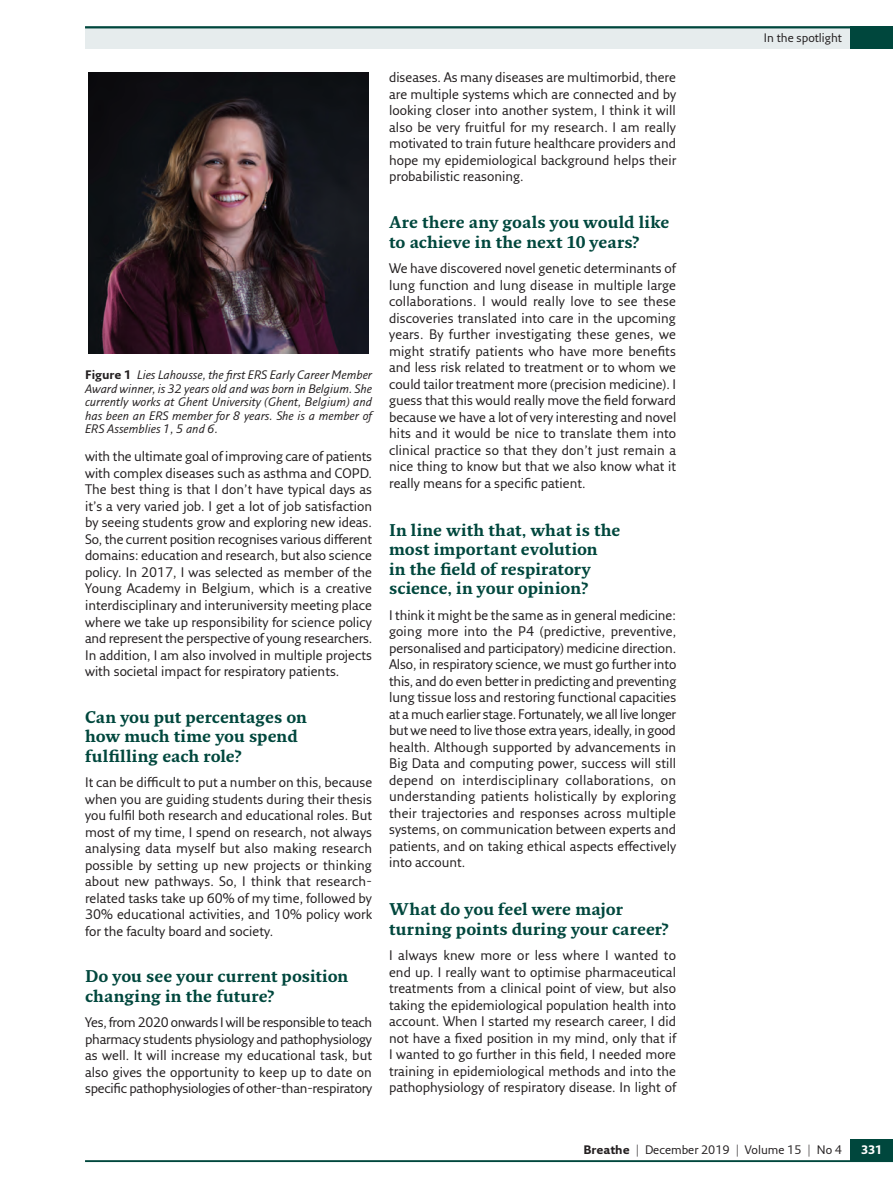
<style>
.page{position:relative;width:893px;height:1191px;background:#fff}
.page>*{position:absolute;margin:0;border:0;box-sizing:border-box;transform-origin:0 0}
.t1{font:700 16.5px/19.5px "Fresco Std";letter-spacing:-.005em;color:#00473d}
.t2{font:13.5px/16.5px "Fresco Sans Pro";color:#231f20;text-align:justify}
.t3{font:italic 12px/13.5px "Fresco Sans Pro";color:#231f20;text-align:justify}
.t4{font:12px "Fresco Sans Pro";color:#231f20}
.t5{font:700 12px "Fresco Sans Pro";color:#fff}
.s1{font-weight:700;font-style:normal}
.s2{font-weight:700}
</style>
<div class="page">
<hr style="left:85px;top:1160px;width:808px;height:2px;background:#00473d">
<div style="left:850px;top:1138px;width:43px;height:23px;background:#00473d"></div>
<div style="left:85px;top:26px;width:808px;height:23px;background:#e6eced"></div>
<hr style="left:85px;top:26px;width:808px;height:2px;background:#00473d">
<div style="left:850px;top:26px;width:43px;height:23px;background:#00473d"></div>
<img style="left:88px;top:72px;width:281px;height:281px">
<p class="t3" style="left:85px;top:368px;width:289px"><span class="s1">Figure 1</span> Lies Lahousse, the first ERS Early Career Member Award winner, is 32 years old and was born in Belgium. She currently works at Ghent University (Ghent, Belgium) and has been an ERS member for 8 years. She is a member of ERS Assemblies 1, 5 and 6.</p>
<p class="t2" style="left:85px;top:448px;width:289px">with the ultimate goal of improving care of patients with complex diseases such as asthma and COPD.<br>The best thing is that I don’t have typical days as it’s a very varied job. I get a lot of job satisfaction by seeing students grow and exploring new ideas.<br>So, the current position recognises various different domains: education and research, but also science policy. In 2017, I was selected as member of the Young Academy in Belgium, which is a creative interdisciplinary and interuniversity meeting place where we take up responsibility for science policy and represent the perspective of young researchers.<br>In addition, I am also involved in multiple projects with societal impact for respiratory patients.</p>
<p class="t1" style="left:85px;top:706px;width:224px">Can you put percentages on how much time you spend fulfilling each role?</p>
<p class="t2" style="left:85px;top:773px;width:289px">It can be difficult to put a number on this, because when you are guiding students during their thesis you fulfil both research and educational roles. But most of my time, I spend on research, not always analysing data myself but also making research possible by setting up new projects or thinking about new pathways. So, I think that research&shy;related tasks take up 60% of my time, followed by 30% educational activities, and 10% policy work for the faculty board and society.</p>
<p class="t1" style="left:85px;top:966px;width:265px">Do you see your current position changing in the future?</p>
<p class="t2" style="left:85px;top:1013px;width:289px">Yes, from 2020 onwards I will be responsible to teach pharmacy students physiology and pathophysiology as well. It will increase my educational task, but also gives the opportunity to keep up to date on specific pathophysiologies of other-than-respiratory</p>
<p class="t2" style="left:389px;top:69px;width:289px">diseases. As many diseases are multimorbid, there are multiple systems which are connected and by looking closer into another system, I think it will also be very fruitful for my research. I am really motivated to train future healthcare providers and hope my epidemiological background helps their probabilistic reasoning.</p>
<p class="t1" style="left:389px;top:212px;width:282px">Are there any goals you would like to achieve in the next 10 years?</p>
<p class="t2" style="left:389px;top:260px;width:289px">We have discovered novel genetic determinants of lung function and lung disease in multiple large collaborations. I would really love to see these discoveries translated into care in the upcoming years. By further investigating these genes, we might stratify patients who have more benefits and less risk related to treatment or to whom we could tailor treatment more (precision medicine). I guess that this would really move the field forward because we have a lot of very interesting and novel hits and it would be nice to translate them into clinical practice so that they don’t just remain a nice thing to know but that we also know what it really means for a specific patient.</p>
<p class="t1" style="left:389px;top:519px;width:233px">In line with that, what is the most important evolution<br>in the field of respiratory science, in your opinion?</p>
<p class="t2" style="left:389px;top:606px;width:289px">I think it might be the same as in general medicine: going more into the P4 (predictive, preventive, personalised and participatory) medicine direction.<br>Also, in respiratory science, we must go further into this, and do even better in predicting and preventing lung tissue loss and restoring functional capacities at a much earlier stage. Fortunately, we all live longer but we need to live those extra years, ideally, in good health. Although supported by advancements in Big Data and computing power, success will still depend on interdisciplinary collaborations, on understanding patients holistically by exploring their trajectories and responses across multiple systems, on communication between experts and patients, and on taking ethical aspects effectively into account.</p>
<p class="t1" style="left:389px;top:899px;width:281px">What do you feel were major turning points during your career?</p>
<p class="t2" style="left:389px;top:947px;width:289px">I always knew more or less where I wanted to end up. I really want to optimise pharmaceutical treatments from a clinical point of view, but also taking the epidemiological population health into account. When I started my research career, I did not have a fixed position in my mind, only that if I wanted to go further in this field, I needed more training in epidemiological methods and into the pathophysiology of respiratory disease. In light of</p>
<p class="t4" style="left:764px;top:30px;width:80px">In the spotlight</p>
<p class="t4" style="left:583px;top:1142px;width:260px"><span class="s2">Breathe</span> | December 2019 | Volume 15 | No 4</p>
<p class="t5" style="left:861px;top:1142px;width:23px">331</p>
</div>
